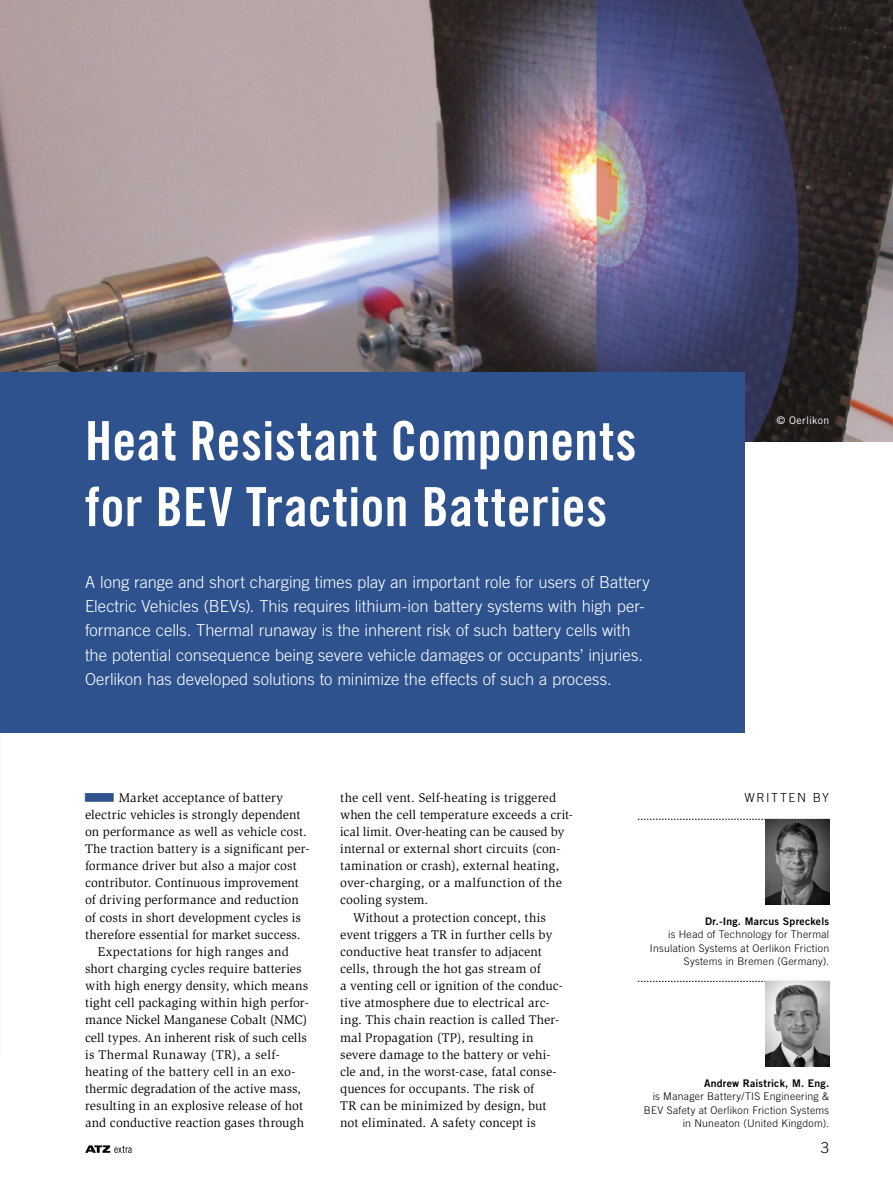
<style>
.page{position:relative;width:893px;height:1187px;background:#fff}
.page>*{position:absolute;margin:0;border:0;box-sizing:border-box;transform-origin:0 0}
.t1{font:54px/66px "Trade Gothic LT Std Bd Cn 20";letter-spacing:.01em;color:#fff}
.t2{font:300 16.5px/24px "Trade Gothic LT Std";color:#fff}
.t3{font:300 15px "Trade Gothic LT Std";color:#000}
.t4{font:12.9px "Slimbach Std";letter-spacing:.005em;color:#000}
.t5{font:12.9px "Slimbach Std";letter-spacing:-.015em;color:#000}
.t6{font:12.9px "Slimbach Std";letter-spacing:.025em;color:#000}
.t7{font:12.9px "Slimbach Std";letter-spacing:.03em;color:#000}
.t8{font:300 12.45px "Trade Gothic LT Std";letter-spacing:.125em;color:#000}
.t9{font:300 10.5px/13.5px "Trade Gothic LT Std";letter-spacing:.025em;color:#000;text-align:right}
.t10{font:10.5px "Trade Gothic LT Std Bd 2";letter-spacing:.025em;color:#000}
.t11{font:10.5px "Trade Gothic LT Std";letter-spacing:.03em;color:#fff}
</style>
<div class="page">
<img style="left:0;top:0;width:893px;height:441px">
<svg style="left:638px;top:819px;width:127px;height:1px"></svg>
<svg style="left:638px;top:981px;width:127px;height:1px"></svg>
<img style="left:765px;top:819px;width:64px;height:85px">
<img style="left:765px;top:981px;width:64px;height:85px">
<div style="left:0;top:372px;width:744px;height:360px;background:#2e528d"></div>
<svg style="left:85px;top:1145px;width:47px;height:7px"></svg>
<h1 class="t1" style="left:85px;top:407px;width:553px">Heat Resistant Components for BEV Traction Batteries</h1>
<p class="t2" style="left:85px;top:570px;width:566px">A long range and short charging times play an important role for users of Battery Electric Vehicles (BEVs). This requires lithium-ion battery systems with high per&shy;formance cells. Thermal runaway is the inherent risk of such battery cells with the potential consequence being severe vehicle damages or occupants’ injuries.<br>Oerlikon has developed solutions to minimize the effects of such a process.</p>
<p class="t11" style="left:777px;top:414px;width:54px">© Oerlikon</p>
<p class="t4" style="left:119px;top:789px;width:166px">Market acceptance of battery</p>
<p class="t4" style="left:85px;top:806px;width:217px">electric vehicles is strongly dependent</p>
<p class="t4" style="left:85px;top:824px;width:223px">on performance as well as vehicle cost.</p>
<p class="t4" style="left:85px;top:841px;width:226px">The traction battery is a significant per-</p>
<p class="t4" style="left:85px;top:858px;width:213px">formance driver but also a major cost</p>
<p class="t4" style="left:85px;top:875px;width:215px">contributor. Continuous improvement</p>
<p class="t4" style="left:85px;top:892px;width:215px">of driving performance and reduction</p>
<p class="t4" style="left:85px;top:909px;width:218px">of costs in short development cycles is</p>
<p class="t4" style="left:85px;top:926px;width:217px">therefore essential for market success.</p>
<p class="t6" style="left:98px;top:944px;width:193px">Expectations for high ranges and</p>
<p class="t4" style="left:85px;top:961px;width:218px">short charging cycles require batteries</p>
<p class="t4" style="left:85px;top:978px;width:225px">with high energy density, which means</p>
<p class="t4" style="left:85px;top:995px;width:225px">tight cell packaging within high perfor-</p>
<p class="t4" style="left:85px;top:1012px;width:224px">mance Nickel Manganese Cobalt (NMC)</p>
<p class="t4" style="left:85px;top:1029px;width:223px">cell types. An inherent risk of such cells</p>
<p class="t7" style="left:85px;top:1046px;width:196px">is Thermal Runaway (TR), a self-</p>
<p class="t4" style="left:85px;top:1064px;width:211px">heating of the battery cell in an exo-</p>
<p class="t5" style="left:85px;top:1081px;width:217px">thermic degradation of the active mass,</p>
<p class="t4" style="left:85px;top:1098px;width:219px">resulting in an explosive release of hot</p>
<p class="t4" style="left:85px;top:1115px;width:221px">and conductive reaction gases through</p>
<p class="t4" style="left:340px;top:789px;width:218px">the cell vent. Self-heating is triggered</p>
<p class="t4" style="left:340px;top:806px;width:234px">when the cell temperature exceeds a crit-</p>
<p class="t4" style="left:340px;top:824px;width:226px">ical limit. Over-heating can be caused by</p>
<p class="t4" style="left:340px;top:841px;width:222px">internal or external short circuits (con-</p>
<p class="t4" style="left:340px;top:858px;width:221px">tamination or crash), external heating,</p>
<p class="t4" style="left:340px;top:875px;width:223px">over-charging, or a malfunction of the</p>
<p class="t4" style="left:340px;top:892px;width:90px">cooling system.</p>
<p class="t4" style="left:353px;top:909px;width:195px">Without a protection concept, this</p>
<p class="t4" style="left:340px;top:926px;width:214px">event triggers a TR in further cells by</p>
<p class="t4" style="left:340px;top:944px;width:203px">conductive heat transfer to adjacent</p>
<p class="t4" style="left:340px;top:961px;width:202px">cells, through the hot gas stream of</p>
<p class="t4" style="left:340px;top:978px;width:224px">a venting cell or ignition of the conduc-</p>
<p class="t4" style="left:340px;top:995px;width:211px">tive atmosphere due to electrical arc-</p>
<p class="t4" style="left:340px;top:1012px;width:221px">ing. This chain reaction is called Ther-</p>
<p class="t4" style="left:340px;top:1029px;width:195px">mal Propagation (TP), resulting in</p>
<p class="t4" style="left:340px;top:1046px;width:212px">severe damage to the battery or vehi-</p>
<p class="t4" style="left:340px;top:1064px;width:218px">cle and, in the worst-case, fatal conse-</p>
<p class="t4" style="left:340px;top:1081px;width:196px">quences for occupants. The risk of</p>
<p class="t4" style="left:340px;top:1098px;width:208px">TR can be minimized by design, but</p>
<p class="t4" style="left:340px;top:1115px;width:197px">not eliminated. A safety concept is</p>
<p class="t8" style="left:744px;top:790px;width:86px">WRITTEN BY</p>
<p class="t10" style="left:705px;top:914px;width:126px">Dr.-Ing. Marcus Spreckels</p>
<p class="t9" style="left:650px;top:927px;width:181px">is Head of Technology for Thermal<br>Insulation Systems at Oerlikon Friction<br>Systems in Bremen (Germany).</p>
<p class="t10" style="left:704px;top:1076px;width:127px">Andrew Raistrick, M. Eng.</p>
<p class="t9" style="left:644px;top:1089px;width:187px">is Manager Battery/TIS Engineering &amp;<br>BEV Safety at Oerlikon Friction Systems in Nuneaton (United Kingdom).</p>
<p class="t3" style="left:821px;top:1138px;width:10px">3</p>
</div>
